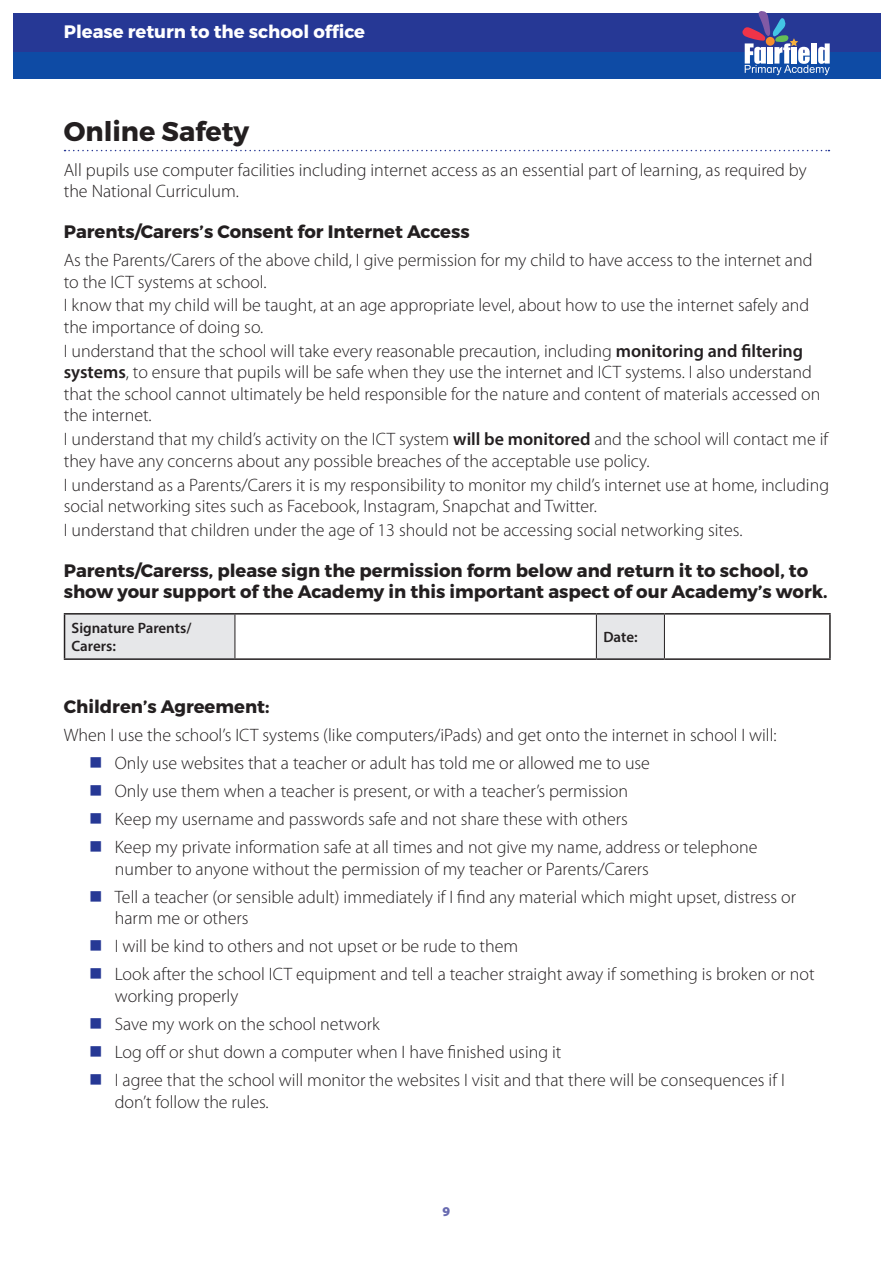
<style>
.page{position:relative;width:893px;height:1263px;background:#fff}
.page>*{position:absolute;margin:0;border:0;box-sizing:border-box;transform-origin:0 0}
.h3-mont-rule{font:700 27px "Montserrat";color:#231f20}
.text-light{font:300 18px/21.6px "Myriad Pro";color:#231f20}
.h5-mont{font:700 18px/21.6px "Montserrat";color:#231f20}
.t1{font:700 18px "Montserrat";color:#fff}
.table-text{font:600 15px/18px "Myriad Pro";color:#231f20}
.t2{font:900 13.5px "Myriad Pro";color:#686ab0}
.s1{font-weight:600}
</style>
<div class="page">
<div style="left:13px;top:13px;width:867px;height:42px;background:#263895"></div>
<div style="left:13px;top:52px;width:867px;height:26px;background:#0e4ba5"></div>
<svg style="left:65px;top:150px;width:764px;height:1px"></svg>
<svg style="left:65px;top:615px;width:599px;height:43px"></svg>
<hr style="left:64px;top:613px;width:171px;height:2px;background:#231f20">
<hr style="left:64px;top:615px;width:1px;height:43px;background:#231f20">
<hr style="left:235px;top:613px;width:361px;height:2px;background:#231f20">
<hr style="left:596px;top:613px;width:68px;height:2px;background:#231f20">
<hr style="left:664px;top:613px;width:167px;height:2px;background:#231f20">
<hr style="left:829px;top:615px;width:2px;height:43px;background:#231f20">
<hr style="left:64px;top:658px;width:171px;height:2px;background:#231f20">
<hr style="left:235px;top:658px;width:361px;height:2px;background:#231f20">
<hr style="left:596px;top:658px;width:68px;height:2px;background:#231f20">
<hr style="left:664px;top:658px;width:167px;height:2px;background:#231f20">
<hr style="left:235px;top:615px;width:1px;height:43px;background:#231f20">
<hr style="left:596px;top:615px;width:1px;height:43px;background:#231f20">
<hr style="left:664px;top:615px;width:1px;height:43px;background:#231f20">
<svg style="left:742px;top:11px;width:88px;height:64px"></svg>
<p class="t1" style="left:64px;top:21px;width:303px">Please return to the school office</p>
<p class="h3-mont-rule" style="left:64px;top:115px;width:187px">Online Safety</p>
<p class="text-light" style="left:64px;top:159px;width:744px">All pupils use computer facilities including internet access as an essential part of learning, as required by the National Curriculum.</p>
<p class="h5-mont" style="left:64px;top:221px;width:407px">Parents/Carers’s Consent for Internet Access</p>
<p class="text-light" style="left:64px;top:249px;width:750px">As the Parents/Carers of the above child, I give permission for my child to have access to the internet and to the ICT systems at school.</p>
<p class="text-light" style="left:64px;top:295px;width:747px">I know that my child will be taught, at an age appropriate level, about how to use the internet safely and the importance of doing so.</p>
<p class="text-light" style="left:64px;top:340px;width:758px">I understand that the school will take every reasonable precaution, including <span class="s1">monitoring and filtering systems</span>, to ensure that pupils will be safe when they use the internet and ICT systems. I also understand that the school cannot ultimately be held responsible for the nature and content of materials accessed on the internet.</p>
<p class="text-light" style="left:64px;top:429px;width:766px">I understand that my child’s activity on the ICT system <span class="s1">will be monitored</span> and the school will contact me if they have any concerns about any possible breaches of the acceptable use policy.</p>
<p class="text-light" style="left:64px;top:474px;width:767px">I understand as a Parents/Carers it is my responsibility to monitor my child’s internet use at home, including social networking sites such as Facebook, Instagram, Snapchat and Twitter.</p>
<p class="text-light" style="left:64px;top:519px;width:680px">I understand that children under the age of 13 should not be accessing social networking sites.</p>
<p class="h5-mont" style="left:64px;top:560px;width:765px">Parents/Carerss, please sign the permission form below and return it to school, to show your support of the Academy in this important aspect of our Academy’s work.</p>
<p class="table-text" style="left:72px;top:619px;width:121px">Signature Parents/<br>Carers:</p>
<p class="table-text" style="left:603px;top:628px;width:36px">Date:</p>
<p class="h5-mont" style="left:64px;top:696px;width:207px">Children’s Agreement:</p>
<p class="text-light" style="left:64px;top:725px;width:714px">When I use the school’s ICT systems (like computers/iPads) and get onto the internet in school I will:</p>
<p class="text-light" style="left:115px;top:753px;width:537px">Only use websites that a teacher or adult has told me or allowed me to use</p>
<p class="text-light" style="left:115px;top:781px;width:515px">Only use them when a teacher is present, or with a teacher’s permission</p>
<p class="text-light" style="left:115px;top:809px;width:515px">Keep my username and passwords safe and not share these with others</p>
<p class="text-light" style="left:115px;top:837px;width:644px">Keep my private information safe at all times and not give my name, address or telephone number to anyone without the permission of my teacher or Parents/Carers</p>
<p class="text-light" style="left:115px;top:886px;width:683px">Tell a teacher (or sensible adult) immediately if I find any material which might upset, distress or harm me or others</p>
<p class="text-light" style="left:115px;top:936px;width:405px">I will be kind to others and not upset or be rude to them</p>
<p class="text-light" style="left:115px;top:964px;width:701px">Look after the school ICT equipment and tell a teacher straight away if something is broken or not working properly</p>
<p class="text-light" style="left:115px;top:1013px;width:266px">Save my work on the school network</p>
<p class="text-light" style="left:115px;top:1041px;width:448px">Log off or shut down a computer when I have finished using it</p>
<p class="text-light" style="left:115px;top:1069px;width:671px">I agree that the school will monitor the websites I visit and that there will be consequences if I don’t follow the rules.</p>
<p class="t2" style="left:443px;top:1203px;width:9px">9</p>
</div>
